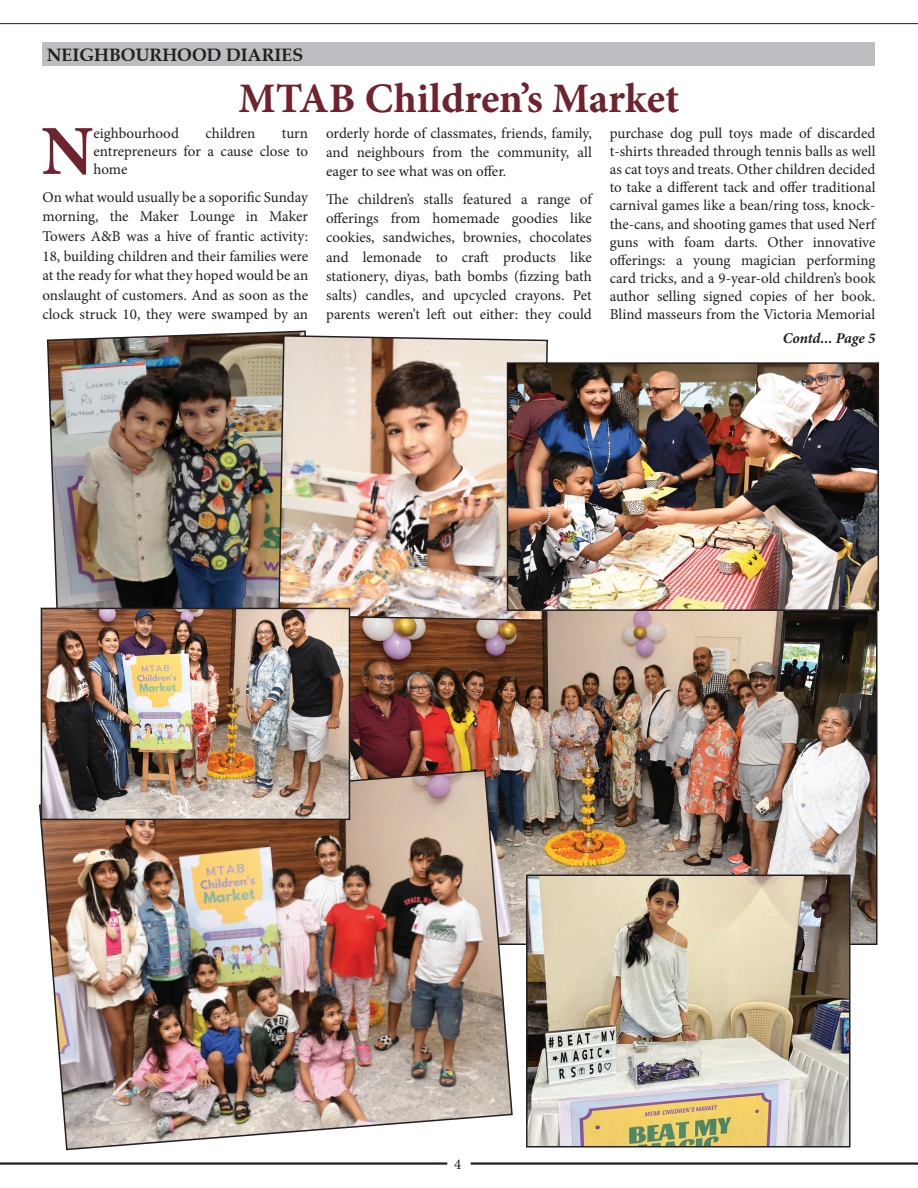
<style>
.page{position:relative;width:918px;height:1188px;background:#fff}
.page>*{position:absolute;margin:0;border:0;box-sizing:border-box;transform-origin:0 0}
.t1{font:700 70.35px "Minion Pro";color:#6e232e}
.t2{font:700 42px "Minion Pro";color:#6e232e}
.t3{font:700 18px "Zapf Calligraphic 801 BT";color:#231f20}
.t4{font:15px/18.1px "Minion Pro";color:#231f20;text-align:justify}
.t5{font:italic 700 15px "Minion Pro";letter-spacing:-.005em;color:#231f20}
</style>
<div class="page">
<hr style="left:0;top:1162px;width:918px;height:3px;background:#231f20">
<div style="left:447px;top:1152px;width:24px;height:23px;background:#fff;border-radius:50%"></div>
<hr style="left:0;top:23px;width:918px;height:1px;background:#231f20">
<img style="left:350px;top:611px;width:525px;height:331px">
<img style="left:46px;top:330px;width:260px;height:278px">
<img style="left:277px;top:334px;width:272px;height:288px">
<img style="left:529px;top:878px;width:318px;height:267px">
<div style="left:526px;top:875px;width:324px;height:273px;border:2px solid #231f20"></div>
<img style="left:39px;top:769px;width:475px;height:382px">
<img style="left:510px;top:365px;width:366px;height:243px">
<div style="left:507px;top:362px;width:372px;height:249px;border:2px solid #231f20"></div>
<img style="left:44px;top:611px;width:303px;height:206px">
<div style="left:41px;top:608px;width:309px;height:212px;border:2px solid #231f20"></div>
<div style="left:43px;top:43px;width:832px;height:23px;background:#bcbdc0"></div>
<p class="t3" style="left:47px;top:44px;width:258px">NEIGHBOURHOOD DIARIES</p>
<h2 class="t2" style="left:239px;top:69px;width:442px">MTAB Children’s Market</h2>
<h1 class="t1" style="left:41px;top:102px;width:54px">N</h1>
<p class="t4" style="left:93px;top:124px;width:87px">eighbourhood</p>
<p class="t4" style="left:205px;top:124px;width:52px">children</p>
<p class="t4" style="left:93px;top:124px;width:216px;text-indent:188px">turn entrepreneurs for a cause close to home</p>
<p class="t4" style="left:43px;top:187px;width:267px;line-height:19.5px">On what would usually be a soporific Sunday morning, the Maker Lounge in Maker Towers A&amp;B was a hive of frantic activity:<br>18, building children and their families were at the ready for what they hoped would be an onslaught of customers. And as soon as the clock struck 10, they were swamped by an</p>
<p class="t4" style="left:326px;top:124px;width:267px;line-height:19.2px">orderly horde of classmates, friends, family, and neighbours from the community, all eager to see what was on offer.</p>
<p class="t4" style="left:326px;top:190px;width:267px;line-height:19.2px">The children’s stalls featured a range of offerings from homemade goodies like cookies, sandwiches, brownies, chocolates and lemonade to craft products like stationery, diyas, bath bombs (fizzing bath salts) candles, and upcycled crayons. Pet parents weren’t left out either: they could</p>
<p class="t4" style="left:610px;top:124px;width:267px">purchase dog pull toys made of discarded t-shirts threaded through tennis balls as well as cat toys and treats. Other children decided to take a different tack and offer traditional carnival games like a bean/ring toss, knock&shy;the-cans, and shooting games that used Nerf guns with foam darts. Other innovative offerings: a young magician performing card tricks, and a 9-year-old children’s book author selling signed copies of her book.<br>Blind masseurs from the Victoria Memorial</p>
<p class="t5" style="left:783px;top:327px;width:94px">Contd... Page 5</p>
<p class="t4" style="left:454px;top:1155px;width:9px">4</p>
</div>
